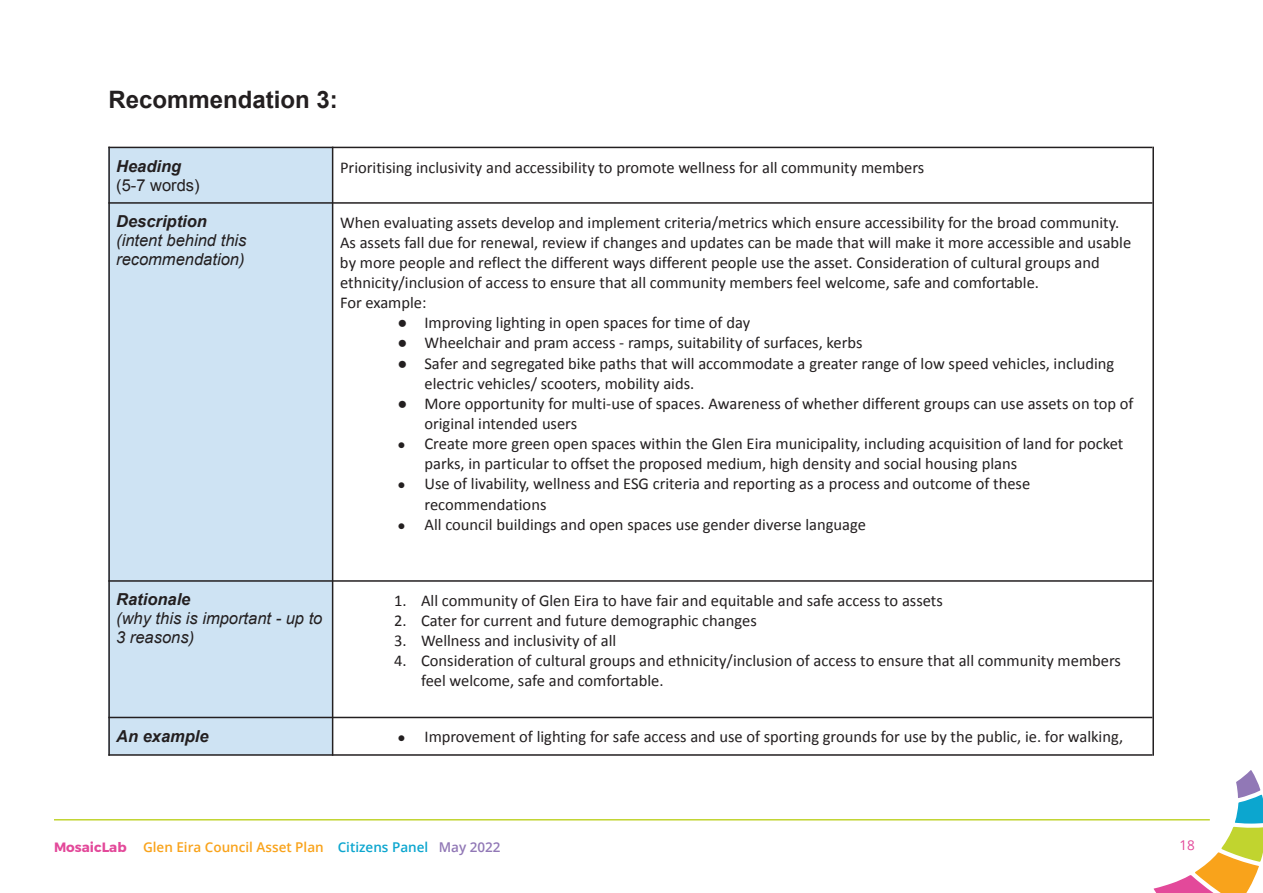
<style>
.page{position:relative;width:1263px;height:893px;background:#fff}
.page>*{position:absolute;margin:0;border:0;box-sizing:border-box;transform-origin:0 0}
.t1{font:700 24px "Arial";color:#231f20}
.t2{font:16.5px/20.1px "Calibri";color:#231f20}
.t3{font:italic 16.5px/18.9px "Arial";color:#231f20}
.t4{font:italic 700 16.5px "Arial";color:#231f20}
.t5{font:16.5px "Arial";color:#231f20}
.t6{font:600 13.5px "Open Sans";color:#f9a31b}
.t7{font:13.5px "Open Sans";color:#e3499a}
.s1{font-family:"Arial"}
.s2{font-family:"Arial";font-size:13.5px}
.s3{font-family:"Montserrat";font-weight:700;color:#e3499a}
.s4{color:#0ca6cf}
.s5{color:#9178b6}
</style>
<div class="page">
<svg style="left:1154px;top:770px;width:109px;height:123px"></svg>
<hr style="left:54px;top:819px;width:1156px;height:1px;background:#c1d42f">
<div style="left:108px;top:148px;width:224px;height:55px;background:#cee3f3"></div>
<div style="left:108px;top:203px;width:224px;height:378px;background:#cee3f3"></div>
<div style="left:108px;top:581px;width:224px;height:136px;background:#cee3f3"></div>
<div style="left:108px;top:717px;width:224px;height:37px;background:#cee3f3"></div>
<hr style="left:108px;top:147px;width:2px;height:609px;background:#231f20">
<hr style="left:332px;top:147px;width:1px;height:609px;background:#231f20">
<hr style="left:1152px;top:147px;width:2px;height:609px;background:#231f20">
<hr style="left:108px;top:147px;width:1044px;height:1px;background:#231f20">
<hr style="left:108px;top:202px;width:1044px;height:2px;background:#231f20">
<hr style="left:108px;top:580px;width:1044px;height:2px;background:#231f20">
<hr style="left:108px;top:717px;width:1044px;height:1px;background:#231f20">
<hr style="left:108px;top:754px;width:1044px;height:2px;background:#231f20">
<h1 class="t1" style="left:108px;top:83px;width:231px">Recommendation 3:</h1>
<p class="t4" style="left:116px;top:155px;width:67px">Heading</p>
<p class="t5" style="left:116px;top:175px;width:85px">(5-7 words)</p>
<p class="t4" style="left:116px;top:210px;width:92px">Description</p>
<p class="t3" style="left:116px;top:231px;width:132px">(intent behind this recommendation)</p>
<p class="t2" style="left:340px;top:157px;width:586px">Prioritising inclusivity and accessibility to promote wellness for all community members</p>
<p class="t2" style="left:340px;top:212px;width:793px">When evaluating assets develop and implement criteria/metrics which ensure accessibility for the broad community.<br>As assets fall due for renewal, review if changes and updates can be made that will make it more accessible and usable by more people and reflect the different ways different people use the asset. Consideration of cultural groups and ethnicity/inclusion of access to ensure that all community members feel welcome, safe and comfortable.<br>For example:</p>
<p class="t2" style="left:397px;top:313px;width:354px"><span class="s1">●</span> Improving lighting in open spaces for time of day</p>
<p class="t2" style="left:397px;top:333px;width:467px"><span class="s1">●</span> Wheelchair and pram access - ramps, suitability of surfaces, kerbs</p>
<p class="t2" style="left:424px;top:353px;width:691px;text-indent:-27px"><span class="s1">●</span> Safer and segregated bike paths that will accommodate a greater range of low speed vehicles, including electric vehicles/ scooters, mobility aids.</p>
<p class="t2" style="left:424px;top:393px;width:711px;text-indent:-27px"><span class="s1">●</span> More opportunity for multi-use of spaces. Awareness of whether different groups can use assets on top of original intended users</p>
<p class="t2" style="left:424px;top:434px;width:700px;text-indent:-27px"><span class="s2">●</span> Create more green open spaces within the Glen Eira municipality, including acquisition of land for pocket parks, in particular to offset the proposed medium, high density and social housing plans</p>
<p class="t2" style="left:424px;top:474px;width:607px;text-indent:-27px"><span class="s2">●</span> Use of livability, wellness and ESG criteria and reporting as a process and outcome of these recommendations</p>
<p class="t2" style="left:397px;top:514px;width:470px"><span class="s2">●</span> All council buildings and open spaces use gender diverse language</p>
<p class="t4" style="left:116px;top:588px;width:76px">Rationale</p>
<p class="t3" style="left:116px;top:609px;width:208px">(why this is important - up to<br>3 reasons)</p>
<p class="t2" style="left:394px;top:590px;width:550px">1. All community of Glen Eira to have fair and equitable and safe access to assets</p>
<p class="t2" style="left:394px;top:611px;width:364px">2. Cater for current and future demographic changes</p>
<p class="t2" style="left:394px;top:631px;width:224px">3. Wellness and inclusivity of all</p>
<p class="t2" style="left:421px;top:651px;width:701px;text-indent:-27px">4. Consideration of cultural groups and ethnicity/inclusion of access to ensure that all community members feel welcome, safe and comfortable.</p>
<p class="t4" style="left:116px;top:725px;width:94px">An example</p>
<p class="t2" style="left:397px;top:727px;width:727px"><span class="s2">●</span> Improvement of lighting for safe access and use of sporting grounds for use by the public, ie. for walking,</p>
<p class="t6" style="left:54px;top:838px;width:448px"><span class="s3">MosaicLab</span> Glen Eira Council Asset Plan <span class="s4">Citizens Panel</span> <span class="s5">May 2022</span></p>
<p class="t7" style="left:1179px;top:835px;width:17px">18</p>
</div>
